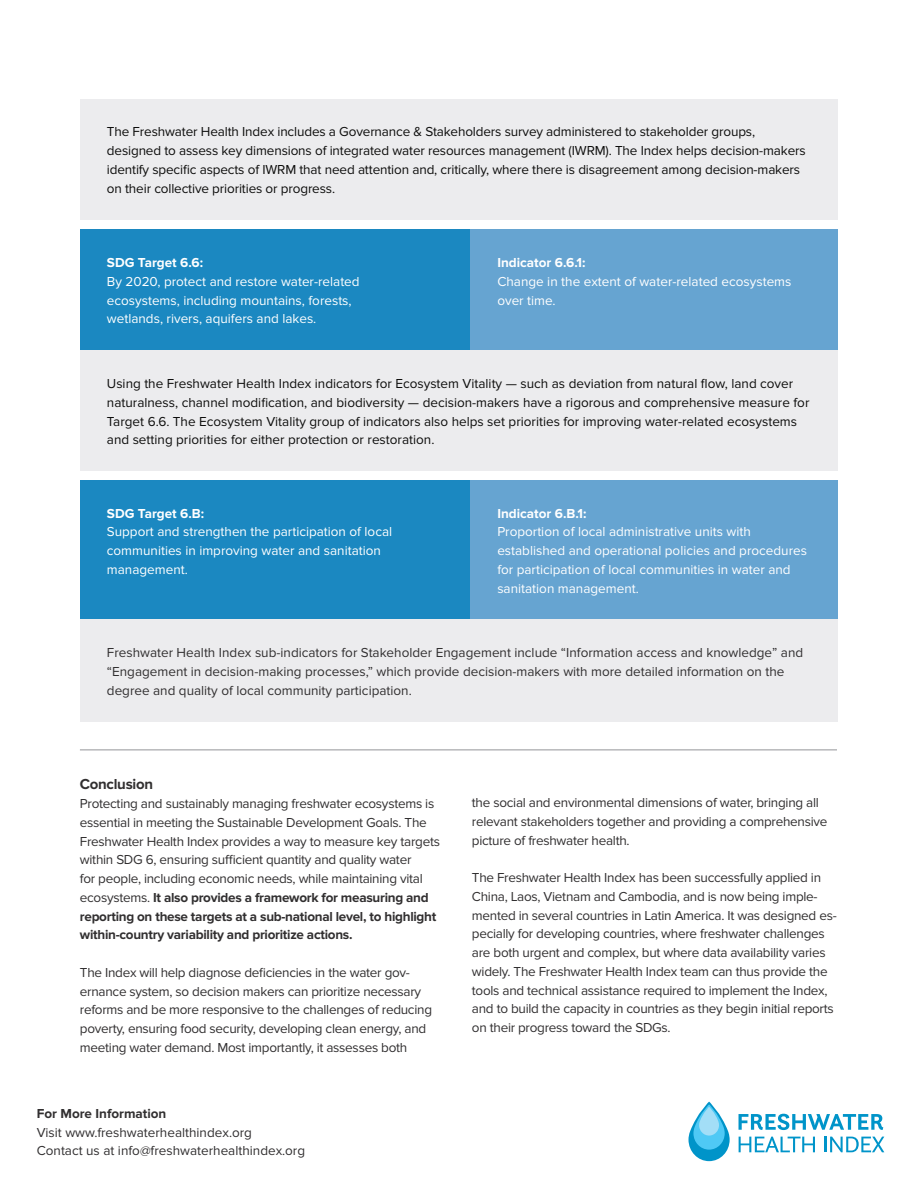
<style>
.page{position:relative;width:918px;height:1188px;background:#fff}
.page>*{position:absolute;margin:0;border:0;box-sizing:border-box;transform-origin:0 0}
.t1{font:700 15px "Proxima Nova";letter-spacing:-.02em;color:#312f30}
.t2{font:13.5px/18.8px "Proxima Nova";letter-spacing:-.02em;color:#312f30}
.t3{font:13.5px/18.8px "Proxima Nova";color:#0d0d0c}
.t4{font:13.5px/18.8px "Proxima Nova";color:#fff}
.t5{font:13.5px/18.8px "Proxima Nova";color:#312f30}
.t6{font:700 13.5px "Proxima Nova";color:#312f30}
.s1{font-weight:700}
</style>
<div class="page">
<svg style="left:739px;top:1114px;width:144px;height:16px"></svg>
<svg style="left:739px;top:1137px;width:76px;height:15px"></svg>
<hr style="left:824px;top:1137px;width:3px;height:15px;background:#0094c9">
<svg style="left:830px;top:1137px;width:54px;height:15px"></svg>
<svg style="left:688px;top:1102px;width:42px;height:59px"></svg>
<div style="left:80px;top:230px;width:758px;height:241px;background:#1b88c1"></div>
<div style="left:470px;top:230px;width:368px;height:120px;background:#66a4d1"></div>
<div style="left:80px;top:350px;width:758px;height:121px;background:#ececee"></div>
<div style="left:80px;top:480px;width:758px;height:242px;background:#1b88c1"></div>
<div style="left:470px;top:480px;width:368px;height:140px;background:#66a4d1"></div>
<div style="left:80px;top:620px;width:758px;height:102px;background:#ececee"></div>
<hr style="left:80px;top:750px;width:757px;height:1px;background:#939598">
<div style="left:80px;top:99px;width:758px;height:121px;background:#ececee"></div>
<p class="t3" style="left:107px;top:123px;width:700px">The Freshwater Health Index includes a Governance &amp; Stakeholders survey administered to stakeholder groups, designed to assess key dimensions of integrated water resources management (IWRM). The Index helps decision-makers identify specific aspects of IWRM that need attention and, critically, where there is disagreement among decision-makers on their collective priorities or progress.</p>
<p class="t4" style="left:107px;top:254px;width:254px"><span class="s1">SDG Target 6.6:<br></span>By 2020, protect and restore water-related ecosystems, including mountains, forests, wetlands, rivers, aquifers and lakes.</p>
<p class="t4" style="left:497px;top:254px;width:296px"><span class="s1">Indicator 6.6.1:<br></span>Change in the extent of water-related ecosystems over time.</p>
<p class="t3" style="left:107px;top:374px;width:704px">Using the Freshwater Health Index indicators for Ecosystem Vitality — such as deviation from natural flow, land cover naturalness, channel modification, and biodiversity — decision-makers have a rigorous and comprehensive measure for Target 6.6. The Ecosystem Vitality group of indicators also helps set priorities for improving water-related ecosystems and setting priorities for either protection or restoration.</p>
<p class="t4" style="left:107px;top:504px;width:287px"><span class="s1">SDG Target 6.B:<br></span>Support and strengthen the participation of local communities in improving water and sanitation management.</p>
<p class="t4" style="left:497px;top:504px;width:311px"><span class="s1">Indicator 6.B.1:<br></span>Proportion of local administrative units with established and operational policies and procedures for participation of local communities in water and sanitation management.</p>
<p class="t5" style="left:107px;top:644px;width:698px">Freshwater Health Index sub-indicators for Stakeholder Engagement include “Information access and knowledge” and “Engagement in decision-making processes,” which provide decision-makers with more detailed information on the degree and quality of local community participation.</p>
<p class="t1" style="left:80px;top:776px;width:75px">Conclusion</p>
<p class="t2" style="left:80px;top:795px;width:362px">Protecting and sustainably managing freshwater ecosystems is essential in meeting the Sustainable Development Goals. The Freshwater Health Index provides a way to measure key targets within SDG 6, ensuring sufficient quantity and quality water<br>for people, including economic needs, while maintaining vital ecosystems. <span class="s1">It also provides a framework for measuring and reporting on these targets at a sub-national level, to highlight within-country variability and prioritize actions.</span></p>
<p class="t2" style="left:80px;top:963px;width:354px">The Index will help diagnose deficiencies in the water gov&shy;ernance system, so decision makers can prioritize necessary reforms and be more responsive to the challenges of reducing</p>
<p class="t2" style="left:80px;top:1020px;width:348px">poverty, ensuring food security, developing clean energy, and meeting water demand. Most importantly, it assesses both</p>
<p class="t6" style="left:37px;top:1106px;width:131px">For More Information</p>
<p class="t5" style="left:37px;top:1123px;width:270px">Visit www.freshwaterhealthindex.org<br>Contact us at info@freshwaterhealthindex.org</p>
<p class="t2" style="left:472px;top:793px;width:357px">the social and environmental dimensions of water, bringing all relevant stakeholders together and providing a comprehensive picture of freshwater health.</p>
<p class="t2" style="left:472px;top:868px;width:366px">The Freshwater Health Index has been successfully applied in China, Laos, Vietnam and Cambodia, and is now being imple&shy;mented in several countries in Latin America. It was designed es&shy;pecially for developing countries, where freshwater challenges are both urgent and complex, but where data availability varies widely. The Freshwater Health Index team can thus provide the tools and technical assistance required to implement the Index, and to build the capacity in countries as they begin initial reports on their progress toward the SDGs.</p>
</div>
